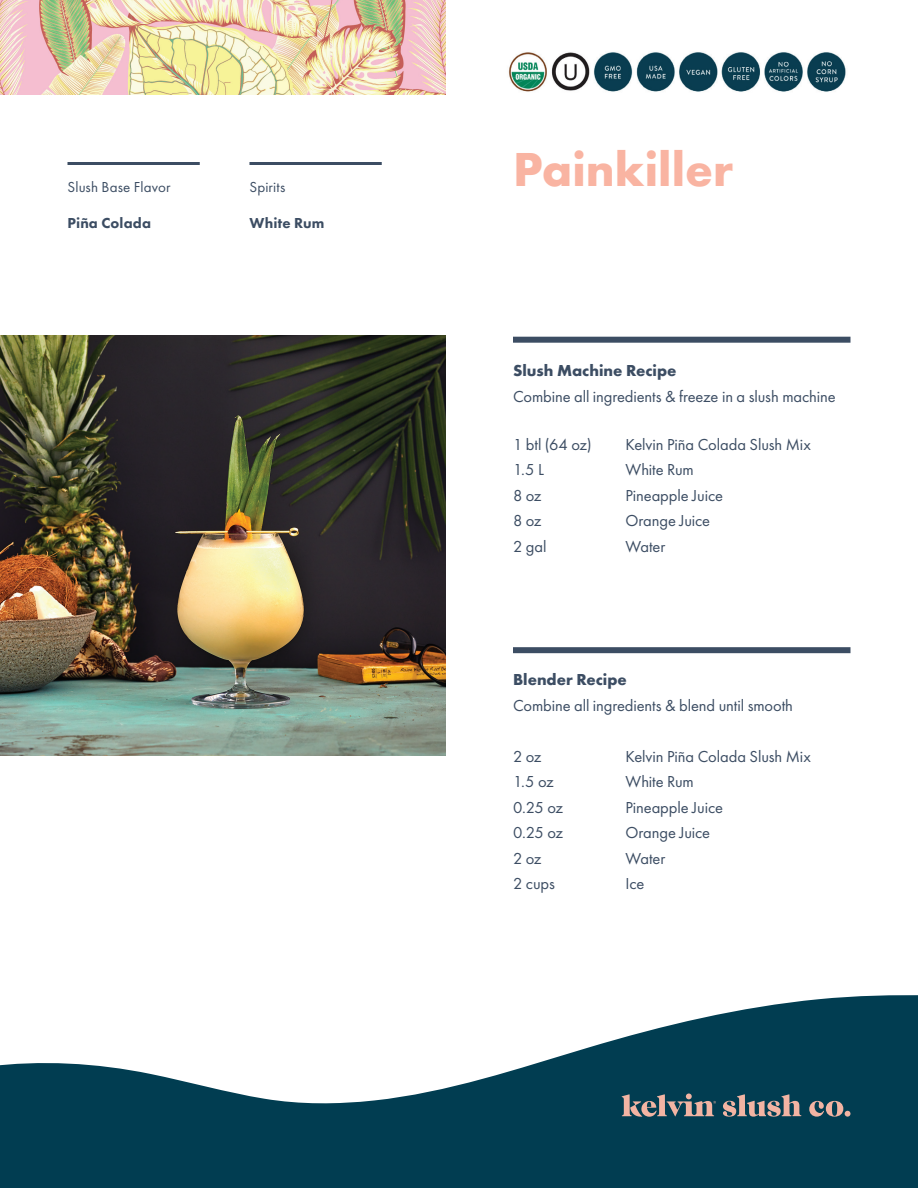
<style>
.page{position:relative;width:918px;height:1188px;background:#fff}
.page>*{position:absolute;margin:0;border:0;box-sizing:border-box;transform-origin:0 0}
.t1{font:700 49.5px "Futura PT";color:#f9b4a2}
.t2{font:16.5px "Futura PT";letter-spacing:-.005em;color:#3c4d63}
.t3{font:700 16.5px "Futura PT";color:#3c4d63}
.t4{font:15px "Futura PT";letter-spacing:.01em;color:#3c4d63}
.t5{font:800 15px "Futura PT";letter-spacing:.01em;color:#3c4d63}
</style>
<div class="page">
<svg style="left:0;top:995px;width:918px;height:193px;fill:#013d51"></svg>
<svg style="left:723px;top:1094px;width:78px;height:23px;background:#6b7175"></svg>
<svg style="left:809px;top:1101px;width:41px;height:16px"></svg>
<svg style="left:622px;top:1093px;width:94px;height:24px;background:#5f6b70"></svg>
<img style="left:0;top:0;width:446px;height:94px">
<img style="left:508px;top:52px;width:338px;height:40px">
<hr style="left:68px;top:162px;width:132px;height:3px;background:#3c4d63">
<div style="left:513px;top:337px;width:337px;height:6px;background:#3c4d63"></div>
<div style="left:513px;top:647px;width:337px;height:6px;background:#3c4d63"></div>
<hr style="left:249px;top:162px;width:133px;height:3px;background:#3c4d63">
<img style="left:0;top:335px;width:446px;height:421px">
<p class="t4" style="left:68px;top:178px;width:104px">Slush Base Flavor</p>
<p class="t5" style="left:68px;top:213px;width:85px">Piña Colada</p>
<p class="t4" style="left:249px;top:178px;width:37px">Spirits</p>
<p class="t5" style="left:249px;top:213px;width:77px">White Rum</p>
<h1 class="t1" style="left:513px;top:138px;width:222px">Painkiller</h1>
<p class="t3" style="left:513px;top:360px;width:165px">Slush Machine Recipe</p>
<p class="t2" style="left:513px;top:386px;width:324px">Combine all ingredients &amp; freeze in a slush machine</p>
<p class="t2" style="left:513px;top:434px;width:80px">1 btl (64 oz)</p>
<p class="t2" style="left:625px;top:434px;width:187px">Kelvin Piña Colada Slush Mix</p>
<p class="t2" style="left:513px;top:460px;width:32px">1.5 L</p>
<p class="t2" style="left:625px;top:460px;width:70px">White Rum</p>
<p class="t2" style="left:513px;top:485px;width:30px">8 oz</p>
<p class="t2" style="left:625px;top:485px;width:99px">Pineapple Juice</p>
<p class="t2" style="left:513px;top:511px;width:30px">8 oz</p>
<p class="t2" style="left:625px;top:511px;width:86px">Orange Juice</p>
<p class="t2" style="left:513px;top:536px;width:35px">2 gal</p>
<p class="t2" style="left:625px;top:536px;width:41px">Water</p>
<p class="t3" style="left:513px;top:669px;width:115px">Blender Recipe</p>
<p class="t2" style="left:513px;top:696px;width:281px">Combine all ingredients &amp; blend until smooth</p>
<p class="t2" style="left:513px;top:747px;width:30px">2 oz</p>
<p class="t2" style="left:625px;top:747px;width:187px">Kelvin Piña Colada Slush Mix</p>
<p class="t2" style="left:513px;top:772px;width:42px">1.5 oz</p>
<p class="t2" style="left:625px;top:772px;width:70px">White Rum</p>
<p class="t2" style="left:513px;top:798px;width:52px">0.25 oz</p>
<p class="t2" style="left:625px;top:798px;width:99px">Pineapple Juice</p>
<p class="t2" style="left:513px;top:823px;width:52px">0.25 oz</p>
<p class="t2" style="left:625px;top:823px;width:86px">Orange Juice</p>
<p class="t2" style="left:513px;top:849px;width:30px">2 oz</p>
<p class="t2" style="left:625px;top:849px;width:41px">Water</p>
<p class="t2" style="left:513px;top:874px;width:43px">2 cups</p>
<p class="t2" style="left:625px;top:874px;width:21px">Ice</p>
</div>
